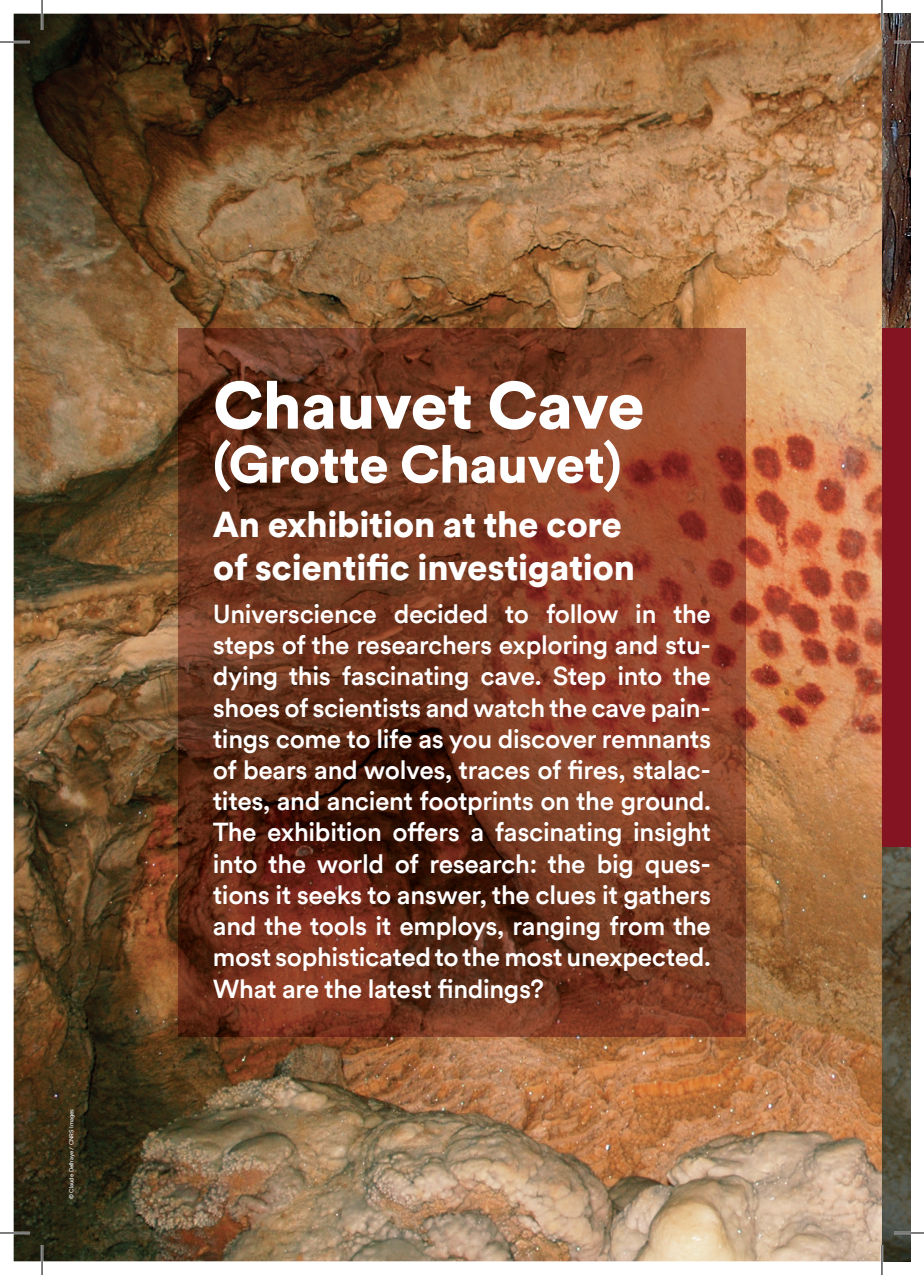
<style>
.page{position:relative;width:924px;height:1275px;background:#fff}
.page>*{position:absolute;margin:0;border:0;box-sizing:border-box;transform-origin:0 0}
.t1{font:900 66px "CSI Circular TT";letter-spacing:-.01em;color:#fff}
.t2{font:900 52px "CSI Circular TT";letter-spacing:-.01em;color:#fff}
.t3{font:900 36px/43.2px "CSI Circular TT";letter-spacing:-.01em;color:#fff}
.t4{font:500 26px/31.2px "CSI Circular TT";letter-spacing:-.015em;color:#fff;text-align:justify}
.t5{font:6px "CSI Circular TT";letter-spacing:-.01em;color:#fff}
</style>
<div class="page">
<img style="left:881px;top:847px;width:28px;height:414px">
<img style="left:881px;top:14px;width:28px;height:314px">
<img style="left:14px;top:14px;width:867px;height:1247px">
<img style="left:178px;top:328px;width:567px;height:709px">
<div style="left:881px;top:328px;width:28px;height:519px;background:#841421"></div>
<hr style="left:0;top:41px;width:30px;height:2px;background:#fff">
<hr style="left:893px;top:41px;width:30px;height:2px;background:#fff">
<hr style="left:0;top:1231px;width:30px;height:3px;background:#fff">
<hr style="left:893px;top:1231px;width:30px;height:3px;background:#fff">
<hr style="left:41px;top:0;width:2px;height:30px;background:#fff">
<hr style="left:41px;top:1245px;width:2px;height:30px;background:#fff">
<hr style="left:880px;top:0;width:2px;height:30px;background:#fff">
<hr style="left:880px;top:1245px;width:2px;height:30px;background:#fff">
<hr style="left:0;top:42px;width:30px;height:1px;background:#000">
<hr style="left:893px;top:42px;width:30px;height:1px;background:#000">
<hr style="left:0;top:1232px;width:30px;height:1px;background:#000">
<hr style="left:893px;top:1232px;width:30px;height:1px;background:#000">
<hr style="left:42px;top:0;width:1px;height:30px;background:#000">
<hr style="left:42px;top:1245px;width:1px;height:30px;background:#000">
<hr style="left:881px;top:0;width:1px;height:30px;background:#000">
<hr style="left:881px;top:1245px;width:1px;height:30px;background:#000">
<p class="t5" style="left:67px;top:1199px;width:92px;rotate:-90deg">© Claude Delhaye / CNRS Images</p>
<h1 class="t1" style="left:213px;top:359px;width:433px">Chauvet Cave</h1>
<h2 class="t2" style="left:213px;top:428px;width:410px">(Grotte Chauvet)</h2>
<h3 class="t3" style="left:213px;top:501px;width:423px">An exhibition at the core of scientific investigation</h3>
<p class="t4" style="left:213px;top:597px;width:499px">Universcience decided to follow in the steps of the researchers exploring and stu&shy;dying this fascinating cave. Step into the shoes of scientists and watch the cave pain&shy;tings come to life as you discover remnants of bears and wolves, traces of fires, stalac&shy;tites, and ancient footprints on the ground.<br>The exhibition offers a fascinating insight into the world of research: the big ques&shy;tions it seeks to answer, the clues it gathers and the tools it employs, ranging from the most sophisticated to the most unexpected.<br>What are the latest findings?</p>
</div>
